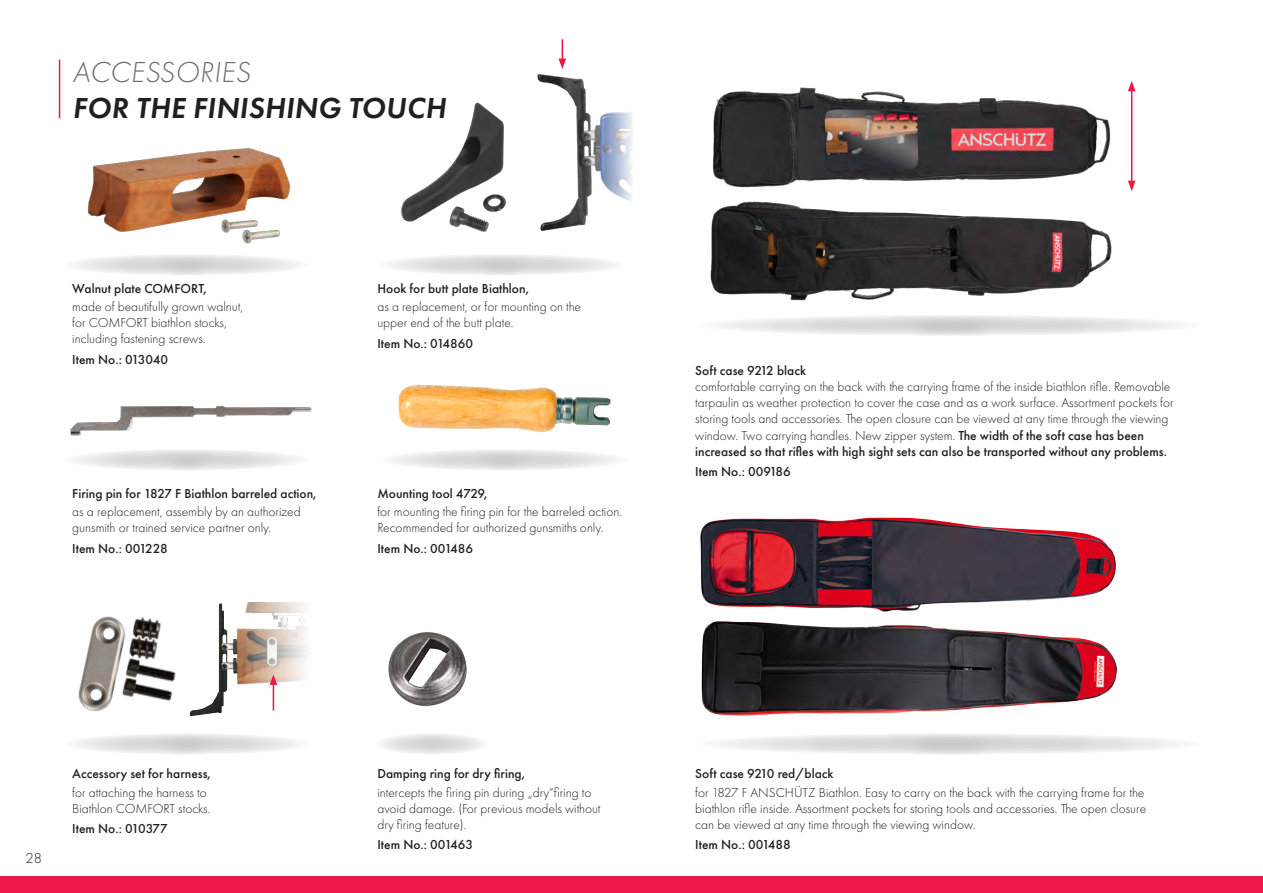
<style>
.page{position:relative;width:1263px;height:893px;background:#fff}
.page>*{position:absolute;margin:0;border:0;box-sizing:border-box;transform-origin:0 0}
.t1{font:italic 600 30px "Futura PT";letter-spacing:.01em;color:#231f20}
.t2{font:italic 300 30px "Futura PT";letter-spacing:.01em;color:#6c6d70}
.t3{font:300 15px "Futura PT";color:#231f20}
.t4{font:300 13.5px/16.2px "Futura PT";color:#231f20}
.t5{font:500 13.5px "Futura PT";color:#231f20}
.s1{font-weight:500}
</style>
<div class="page">
<svg style="left:60px;top:733px;width:254px;height:22px"></svg>
<svg style="left:60px;top:254px;width:254px;height:21px"></svg>
<svg style="left:374px;top:254px;width:254px;height:21px"></svg>
<svg style="left:690px;top:315px;width:518px;height:21px"></svg>
<svg style="left:690px;top:733px;width:518px;height:22px"></svg>
<svg style="left:60px;top:449px;width:254px;height:21px"></svg>
<svg style="left:377px;top:449px;width:254px;height:21px"></svg>
<svg style="left:373px;top:733px;width:117px;height:22px"></svg>
<img style="left:710px;top:87px;width:402px;height:214px">
<img style="left:700px;top:517px;width:416px;height:89px">
<img style="left:701px;top:606px;width:416px;height:110px">
<img style="left:60px;top:616px;width:157px;height:139px">
<img style="left:388px;top:632px;width:79px;height:74px">
<img style="left:83px;top:148px;width:208px;height:111px">
<img style="left:401px;top:102px;width:105px;height:130px">
<img style="left:70px;top:405px;width:242px;height:31px">
<img style="left:398px;top:385px;width:212px;height:47px">
<img style="left:537px;top:74px;width:96px;height:157px">
<svg style="left:558px;top:39px;width:8px;height:30px"></svg>
<hr style="left:1131px;top:89px;width:1px;height:94px;background:#ed1845">
<svg style="left:1128px;top:181px;width:7px;height:10px"></svg>
<svg style="left:1128px;top:81px;width:7px;height:10px"></svg>
<img style="left:190px;top:602px;width:116px;height:114px">
<svg style="left:270px;top:674px;width:7px;height:37px"></svg>
<hr style="left:59px;top:60px;width:1px;height:58px;background:#ed1845">
<div style="left:0;top:876px;width:1263px;height:17px;background:#ed1845"></div>
<h1 class="t2" style="left:72px;top:55px;width:180px">ACCESSORIES</h1>
<h1 class="t1" style="left:72px;top:89px;width:375px">FOR THE FINISHING TOUCH</h1>
<p class="t5" style="left:72px;top:280px;width:136px">Walnut plate COMFORT,</p>
<p class="t4" style="left:72px;top:298px;width:172px">made of beautifully grown walnut, for COMFORT biathlon stocks, including fastening screws.</p>
<p class="t5" style="left:72px;top:351px;width:97px">Item No.: 013040</p>
<p class="t5" style="left:72px;top:485px;width:246px">Firing pin for 1827 F Biathlon barreled action,</p>
<p class="t4" style="left:72px;top:504px;width:230px">as a replacement, assembly by an authorized gunsmith or trained service partner only.</p>
<p class="t5" style="left:72px;top:540px;width:97px">Item No.: 001228</p>
<p class="t5" style="left:377px;top:280px;width:153px">Hook for butt plate Biathlon,</p>
<p class="t4" style="left:377px;top:298px;width:205px">as a replacement, or for mounting on the upper end of the butt plate.</p>
<p class="t5" style="left:377px;top:335px;width:97px">Item No.: 014860</p>
<p class="t5" style="left:377px;top:485px;width:111px">Mounting tool 4729,</p>
<p class="t4" style="left:377px;top:504px;width:246px">for mounting the firing pin for the barreled action.<br>Recommended for authorized gunsmiths only.</p>
<p class="t5" style="left:377px;top:540px;width:97px">Item No.: 001486</p>
<p class="t5" style="left:695px;top:362px;width:112px">Soft case 9212 black</p>
<p class="t4" style="left:695px;top:379px;width:480px">comfortable carrying on the back with the carrying frame of the inside biathlon rifle. Removable tarpaulin as weather protection to cover the case and as a work surface. Assortment pockets for storing tools and accessories. The open closure can be viewed at any time through the viewing window. Two carrying handles. New zipper system. <span class="s1">The width of the soft case has been increased so that rifles with high sight sets can also be transported without any problems.</span></p>
<p class="t5" style="left:695px;top:464px;width:97px">Item No.: 009186</p>
<p class="t3" style="left:26px;top:850px;width:18px">28</p>
<p class="t5" style="left:72px;top:766px;width:140px">Accessory set for harness,</p>
<p class="t4" style="left:72px;top:784px;width:140px">for attaching the harness to<br>Biathlon COMFORT stocks.</p>
<p class="t5" style="left:72px;top:820px;width:97px">Item No.: 010377</p>
<p class="t5" style="left:377px;top:766px;width:149px">Damping ring for dry firing,</p>
<p class="t4" style="left:377px;top:784px;width:225px">intercepts the firing pin during „dry“firing to avoid damage. (For previous models without dry firing feature).</p>
<p class="t5" style="left:377px;top:837px;width:97px">Item No.: 001463</p>
<p class="t5" style="left:695px;top:766px;width:140px">Soft case 9210 red/black</p>
<p class="t4" style="left:695px;top:784px;width:452px">for 1827 F ANSCHÜTZ Biathlon. Easy to carry on the back with the carrying frame for the biathlon rifle inside. Assortment pockets for storing tools and accessories. The open closure can be viewed at any time through the viewing window.</p>
<p class="t5" style="left:695px;top:837px;width:97px">Item No.: 001488</p>
</div>
